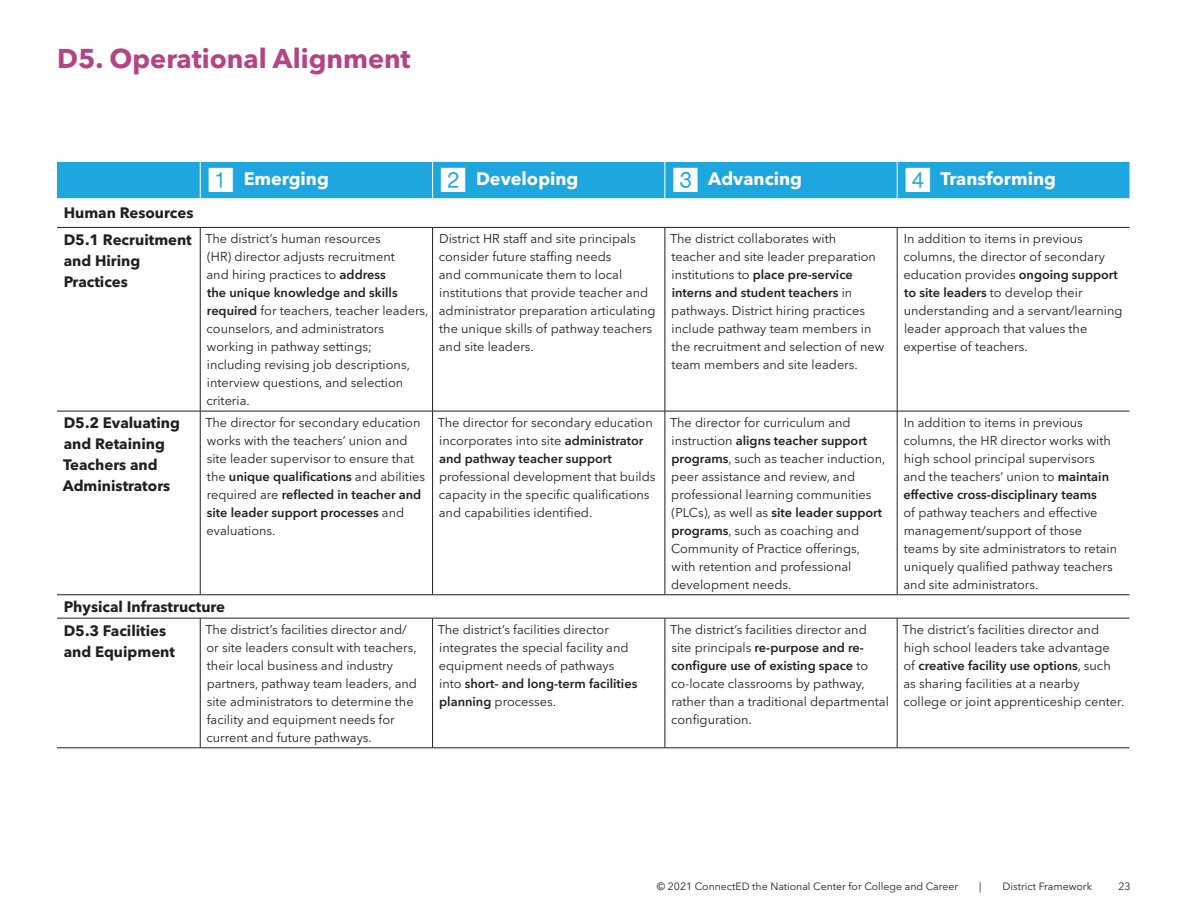
<style>
.page{position:relative;width:1188px;height:918px;background:#fff}
.page>*{position:absolute;margin:0;border:0;box-sizing:border-box;transform-origin:0 0}
.t1{font:700 27px "Avenir Next LT Pro";color:#b44485}
.t2{font:700 18px "Avenir Next LT Pro";color:#fff}
.t3{font:700 15px/21px "Avenir Next LT Pro";color:#231f20}
.t4{font:12.75px/18px "Avenir Next LT Pro";color:#231f20}
.t5{font:10.5px "Avenir Next LT Pro";color:#231f20}
.s1{font-family:"Square Frame Neg";font-weight:400;font-size:33px}
.s2{font-weight:600}
</style>
<div class="page">
<div style="left:57px;top:162px;width:1073px;height:36px;background:#1ea6df"></div>
<hr style="left:432px;top:162px;width:1px;height:36px;background:#fff">
<hr style="left:664px;top:162px;width:1px;height:36px;background:#fff">
<hr style="left:897px;top:162px;width:1px;height:36px;background:#fff">
<hr style="left:200px;top:162px;width:1px;height:36px;background:#fff">
<hr style="left:57px;top:227px;width:143px;height:1px;background:#231f20">
<hr style="left:200px;top:227px;width:233px;height:1px;background:#231f20">
<hr style="left:200px;top:228px;width:1px;height:183px;background:#231f20">
<hr style="left:433px;top:227px;width:232px;height:1px;background:#231f20">
<hr style="left:432px;top:228px;width:1px;height:183px;background:#231f20">
<hr style="left:665px;top:227px;width:232px;height:1px;background:#231f20">
<hr style="left:665px;top:228px;width:1px;height:183px;background:#231f20">
<hr style="left:897px;top:227px;width:233px;height:1px;background:#231f20">
<hr style="left:897px;top:228px;width:1px;height:183px;background:#231f20">
<hr style="left:57px;top:411px;width:143px;height:1px;background:#231f20">
<hr style="left:200px;top:411px;width:233px;height:1px;background:#231f20">
<hr style="left:200px;top:411px;width:1px;height:184px;background:#231f20">
<hr style="left:433px;top:411px;width:232px;height:1px;background:#231f20">
<hr style="left:432px;top:411px;width:1px;height:184px;background:#231f20">
<hr style="left:665px;top:411px;width:232px;height:1px;background:#231f20">
<hr style="left:665px;top:411px;width:1px;height:184px;background:#231f20">
<hr style="left:897px;top:411px;width:233px;height:1px;background:#231f20">
<hr style="left:897px;top:411px;width:1px;height:184px;background:#231f20">
<hr style="left:57px;top:595px;width:143px;height:1px;background:#231f20">
<hr style="left:200px;top:595px;width:233px;height:1px;background:#231f20">
<hr style="left:433px;top:595px;width:232px;height:1px;background:#231f20">
<hr style="left:665px;top:595px;width:232px;height:1px;background:#231f20">
<hr style="left:897px;top:595px;width:233px;height:1px;background:#231f20">
<hr style="left:57px;top:618px;width:143px;height:1px;background:#231f20">
<hr style="left:200px;top:618px;width:233px;height:1px;background:#231f20">
<hr style="left:200px;top:618px;width:1px;height:130px;background:#231f20">
<hr style="left:433px;top:618px;width:232px;height:1px;background:#231f20">
<hr style="left:432px;top:618px;width:1px;height:130px;background:#231f20">
<hr style="left:665px;top:618px;width:232px;height:1px;background:#231f20">
<hr style="left:665px;top:618px;width:1px;height:130px;background:#231f20">
<hr style="left:897px;top:618px;width:233px;height:1px;background:#231f20">
<hr style="left:897px;top:618px;width:1px;height:130px;background:#231f20">
<hr style="left:57px;top:748px;width:143px;height:1px;background:#231f20">
<hr style="left:200px;top:748px;width:233px;height:1px;background:#231f20">
<hr style="left:433px;top:748px;width:232px;height:1px;background:#231f20">
<hr style="left:665px;top:748px;width:232px;height:1px;background:#231f20">
<hr style="left:897px;top:748px;width:233px;height:1px;background:#231f20">
<h1 class="t1" style="left:57px;top:42px;width:355px">D5. Operational Alignment</h1>
<p class="t3" style="left:64px;top:200px;width:131px;line-height:26.2px">Human Resources<br>D5.1 Recruitment</p>
<p class="t3" style="left:64px;top:250px;width:78px">and Hiring<br>Practices</p>
<h2 class="t2" style="left:207px;top:167px;width:124px"><span class="s1">1</span> Emerging</h2>
<h2 class="t2" style="left:439px;top:167px;width:141px"><span class="s1">2</span> Developing</h2>
<h2 class="t2" style="left:671px;top:167px;width:132px"><span class="s1">3</span> Advancing</h2>
<h2 class="t2" style="left:903px;top:167px;width:154px"><span class="s1">4</span> Transforming</h2>
<p class="t4" style="left:205px;top:230px;width:225px">The district’s human resources<br>(HR) director adjusts recruitment<br>and hiring practices to <span class="s2">address<br>the unique knowledge and skills required</span> for teachers, teacher leaders, counselors, and administrators working in pathway settings;<br>including revising job descriptions, interview questions, and selection criteria.</p>
<p class="t4" style="left:439px;top:230px;width:218px">District HR staff and site principals consider future staffing needs<br>and communicate them to local institutions that provide teacher and administrator preparation articulating the unique skills of pathway teachers and site leaders.</p>
<p class="t4" style="left:670px;top:230px;width:216px">The district collaborates with<br>teacher and site leader preparation institutions to <span class="s2">place pre-service interns and student teachers</span> in pathways. District hiring practices include pathway team members in the recruitment and selection of new team members and site leaders.</p>
<p class="t4" style="left:903px;top:230px;width:221px">In addition to items in previous columns, the director of secondary education provides <span class="s2">ongoing support to site leaders</span> to develop their understanding and a servant/learning leader approach that values the expertise of teachers.</p>
<p class="t3" style="left:63px;top:413px;width:119px">D5.2 Evaluating and Retaining<br>Teachers and<br>Administrators</p>
<p class="t4" style="left:205px;top:413px;width:221px">The director for secondary education works with the teachers’ union and site leader supervisor to ensure that the <span class="s2">unique qualifications</span> and abilities required are <span class="s2">reflected in teacher and site leader support processes</span> and evaluations.</p>
<p class="t4" style="left:438px;top:413px;width:216px">The director for secondary education incorporates into site <span class="s2">administrator and pathway teacher support</span></p>
<p class="t4" style="left:439px;top:467px;width:218px">professional development that builds capacity in the specific qualifications and capabilities identified.</p>
<p class="t4" style="left:670px;top:413px;width:217px">The director for curriculum and instruction <span class="s2">aligns teacher support programs</span>, such as teacher induction, peer assistance and review, and professional learning communities (PLCs), as well as <span class="s2">site leader support programs</span>, such as coaching and Community of Practice offerings, with retention and professional development needs.</p>
<p class="t4" style="left:903px;top:413px;width:209px">In addition to items in previous columns, the HR director works with high school principal supervisors and the teachers’ union to <span class="s2">maintain effective cross-disciplinary teams</span></p>
<p class="t4" style="left:903px;top:503px;width:215px">of pathway teachers and effective management/support of those teams by site administrators to retain uniquely qualified pathway teachers and site administrators.</p>
<p class="t3" style="left:64px;top:595px;width:163px;line-height:23.4px">Physical Infrastructure<br>D5.3 Facilities</p>
<p class="t3" style="left:64px;top:641px;width:113px">and Equipment</p>
<p class="t4" style="left:205px;top:620px;width:213px">The district’s facilities director and/ or site leaders consult with teachers, their local business and industry partners, pathway team leaders, and site administrators to determine the facility and equipment needs for current and future pathways.</p>
<p class="t4" style="left:438px;top:620px;width:201px">The district’s facilities director integrates the special facility and equipment needs of pathways into <span class="s2">short- and long-term facilities planning</span> processes.</p>
<p class="t4" style="left:670px;top:620px;width:220px">The district’s facilities director and site principals <span class="s2">re-purpose and re&shy;configure use of existing space</span> to co-locate classrooms by pathway, rather than a traditional departmental configuration.</p>
<p class="t4" style="left:902px;top:620px;width:224px">The district’s facilities director and high school leaders take advantage<br>of <span class="s2">creative facility use options</span>, such as sharing facilities at a nearby college or joint apprenticeship center.</p>
<p class="t5" style="left:657px;top:880px;width:303px">© 2021 ConnectED the National Center for College and Career</p>
<p class="t5" style="left:979px;top:880px;width:4px">|</p>
<p class="t5" style="left:1003px;top:880px;width:91px">District Framework</p>
<p class="t5" style="left:1118px;top:880px;width:14px">23</p>
</div>
